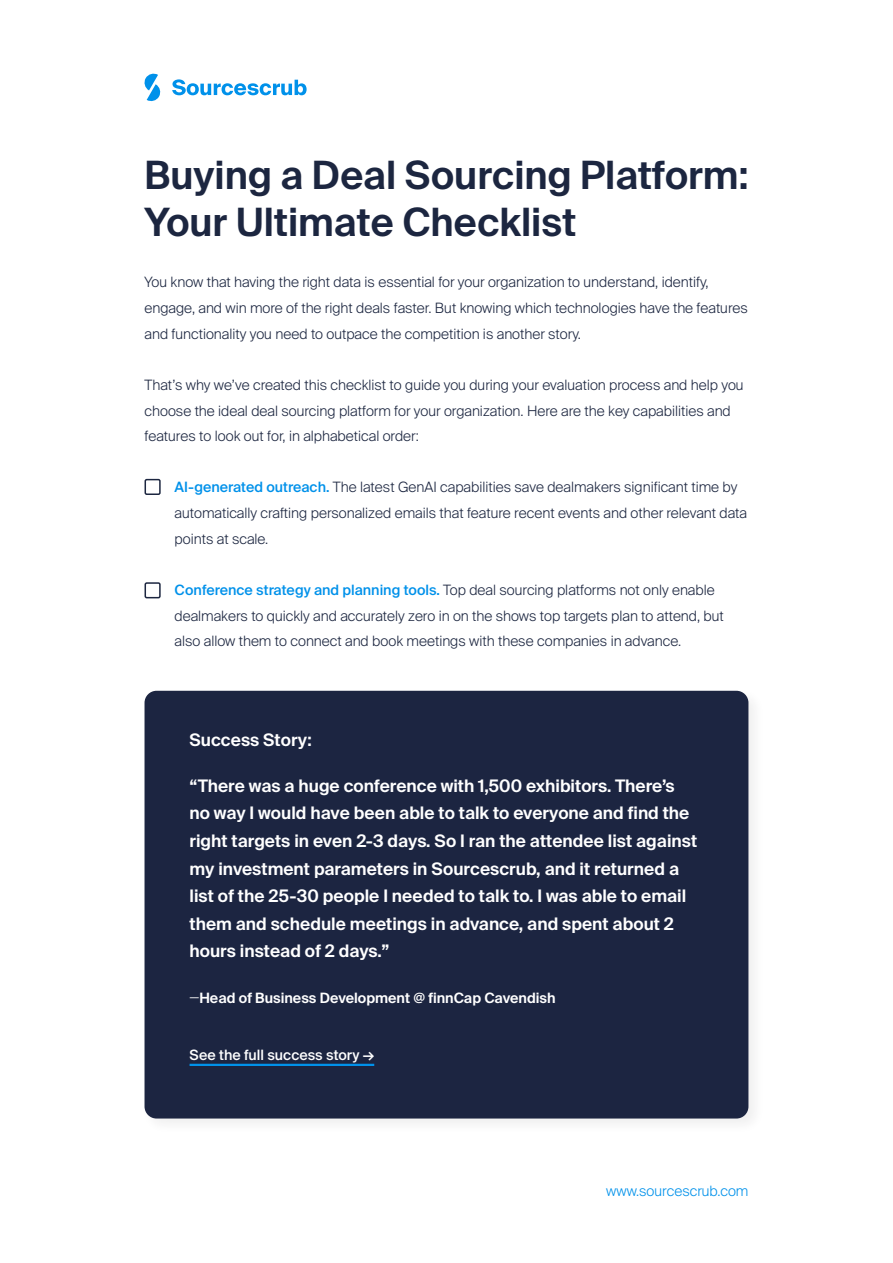
<style>
.page{position:relative;width:893px;height:1263px;background:#fff}
.page>*{position:absolute;margin:0;border:0;box-sizing:border-box;transform-origin:0 0}
.Titles{font:600 39px/46.8px "Suisse Intl";color:#1c2640}
.Subtitles{font:600 17.25px/27.6px "Suisse Intl";color:#fff}
.Body{font:300 14.25px/25.7px "Suisse Intl";color:#1c2640}
.Subtitles-2{font:600 14.25px "Suisse Intl";color:#fff}
.Body-2{font:500 14.25px "Suisse Intl";color:#fff}
.t1{font:300 14.25px "Suisse Intl";color:#0091ea}
.s1{font-weight:500;color:#0091ea}
.s2{font-weight:300}
</style>
<div class="page">
<svg style="left:144px;top:73px;width:17px;height:29px"></svg>
<svg style="left:172px;top:79px;width:134px;height:16px"></svg>
<div style="left:141px;top:687px;width:623px;height:448px;background:#f9f9f9"></div>
<div style="left:144px;top:691px;width:604px;height:428px;background:#1c2541;border-radius:12px"></div>
<hr style="left:189px;top:1064px;width:185px;height:2px;background:#0091ea">
<div style="left:144px;top:479px;width:17px;height:16px;border:2px solid #1c2640;border-radius:2px"></div>
<div style="left:144px;top:582px;width:17px;height:16px;border:2px solid #1c2640;border-radius:2px"></div>
<p class="Titles" style="left:144px;top:152px;width:605px">Buying a Deal Sourcing Platform:<br>Your Ultimate Checklist</p>
<p class="Body" style="left:144px;top:270px;width:605px">You know that having the right data is essential for your organization to understand, identify, engage, and win more of the right deals faster. But knowing which technologies have the features and functionality you need to outpace the competition is another story.</p>
<p class="Body" style="left:144px;top:372px;width:600px">That’s why we’ve created this checklist to guide you during your evaluation process and help you choose the ideal deal sourcing platform for your organization. Here are the key capabilities and features to look out for, in alphabetical order:</p>
<p class="Body" style="left:174px;top:475px;width:574px"><span class="s1">AI-generated outreach.</span> The latest GenAI capabilities save dealmakers significant time by automatically crafting personalized emails that feature recent events and other relevant data points at scale.</p>
<p class="Body" style="left:174px;top:577px;width:550px"><span class="s1">Conference strategy and planning tools.</span> Top deal sourcing platforms not only enable dealmakers to quickly and accurately zero in on the shows top targets plan to attend, but also allow them to connect and book meetings with these companies in advance.</p>
<p class="Subtitles" style="left:189px;top:727px;width:124px">Success Story:</p>
<p class="Subtitles" style="left:189px;top:772px;width:509px">“There was a huge conference with 1,500 exhibitors. There’s no way I would have been able to talk to everyone and find the right targets in even 2-3 days. So I ran the attendee list against my investment parameters in Sourcescrub, and it returned a list of the 25-30 people I needed to talk to. I was able to email them and schedule meetings in advance, and spent about 2 hours instead of 2 days.”</p>
<p class="Subtitles-2" style="left:189px;top:990px;width:367px"><span class="s2">—</span>Head of Business Development @ finnCap Cavendish</p>
<p class="Body-2" style="left:189px;top:1047px;width:186px">See the full success story →</p>
<p class="t1" style="left:606px;top:1183px;width:144px">www.sourcescrub.com</p>
</div>
